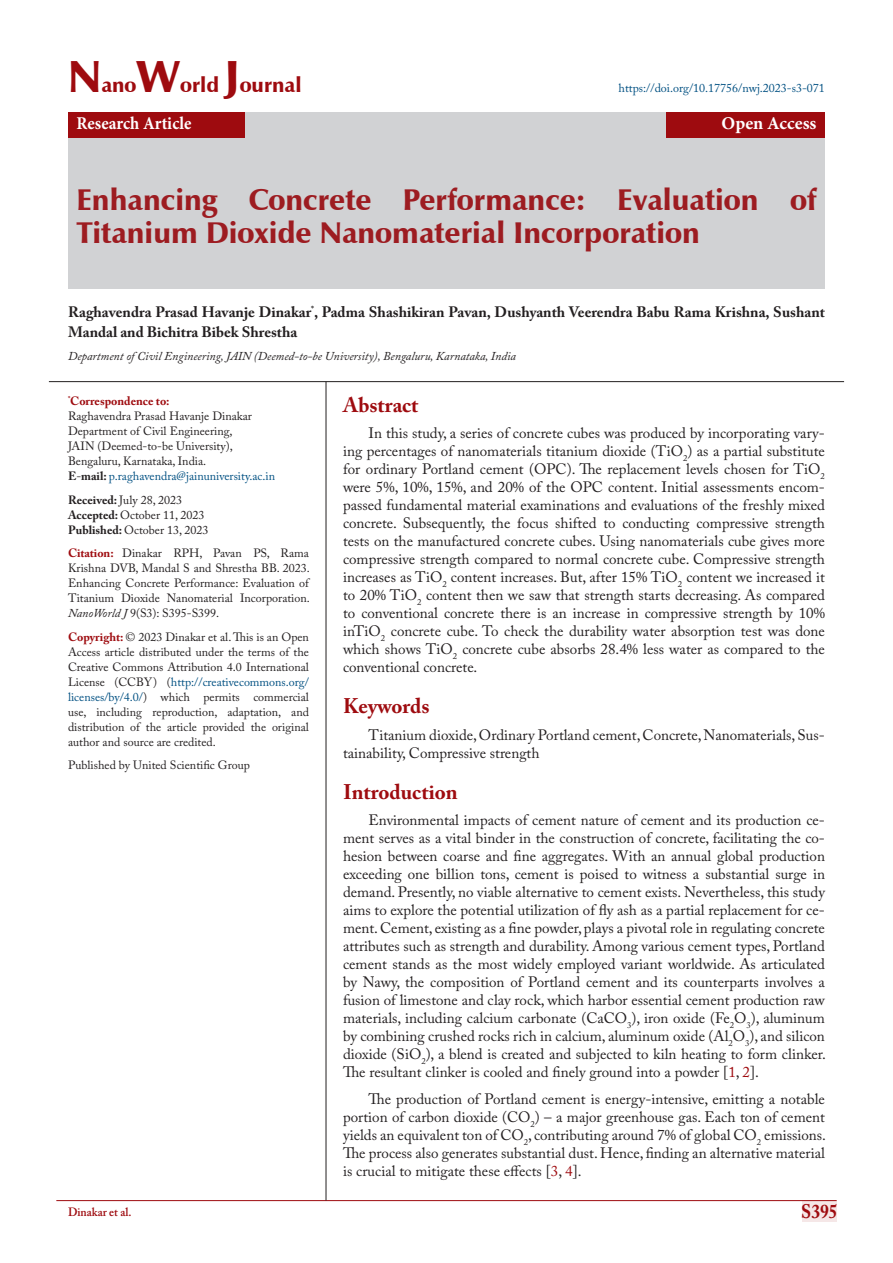
<style>
.page{position:relative;width:893px;height:1263px;background:#fff}
.page>*{position:absolute;margin:0;border:0;box-sizing:border-box;transform-origin:0 0}
.t1{font:900 30px/33px "Zapf Humanist 601 BT";color:#9d1c21}
.s8{font:700 21px "Adobe Caslon Pro";color:#9e0b0f}
.t2{font:900 21px "Zapf Humanist 601 BT";color:#9e0b0f}
.t3{font:700 19.5px "Adobe Caslon Pro";color:#9e0b0f;scale:.9 1}
.t4{font:700 18px "Minion Pro";color:#fff;scale:.93 1}
.t5{font:700 18px "Minion Pro";color:#fff}
.t6{font:15px/18px "Adobe Caslon Pro";color:#231f20;text-align:justify}
.t7{font:700 15px/19.5px "Adobe Caslon Pro";color:#231f20}
.t8{font:12px/15px "Adobe Caslon Pro";color:#231f20;text-align:justify}
.t9{font:italic 12px "Adobe Caslon Pro";color:#231f20}
.t10{font:12px "Adobe Caslon Pro";color:#005082}
.t11{font:700 12px "Adobe Caslon Pro";color:#9e0b0f}
.t12{font:600 12px "Adobe Caslon Pro";color:#9e0b0f;scale:.95 1}
.s1{font-size:45px}
.s2{font-weight:700;color:#231f20}
.s3{color:#231f20}
.s4{font-weight:700}
.s5{font-weight:700;color:#9e0b0f}
.s6{font-style:italic}
.s7{color:#005082}
.s8{color:#9e0b0f}
</style>
<div class="page">
<div style="left:802px;top:1200px;width:35px;height:21px;background:#f5e7e7"></div>
<hr style="left:56px;top:1200px;width:781px;height:1px;background:#9e0b0f">
<div style="left:68px;top:112px;width:757px;height:177px;background:#d1d2d4"></div>
<div style="left:68px;top:112px;width:177px;height:26px;background:#9e0b0f"></div>
<div style="left:666px;top:112px;width:159px;height:26px;background:#9e0b0f"></div>
<hr style="left:326px;top:382px;width:1px;height:818px;background:#231f20">
<hr style="left:49px;top:381px;width:795px;height:1px;background:#231f20">
<p class="t2" style="left:68px;top:72px;width:235px"><span class="s1">N</span>ano<span class="s1">W</span>orld <span class="s1">J</span>ournal</p>
<p class="t4" style="left:77px;top:111px;width:125px">Research Article</p>
<p class="t5" style="left:721px;top:111px;width:96px">Open Access</p>
<p class="t10" style="left:619px;top:81px;width:208px">https://doi.org/10.17756/nwj.2023-s3-071</p>
<p class="t1" style="left:77px;top:183px;width:741px">Enhancing Concrete Performance: Evaluation of<br>Titanium Dioxide Nanomaterial Incorporation</p>
<p class="t7" style="left:68px;top:302px;width:758px">Raghavendra Prasad Havanje Dinakar<sup>*</sup>, Padma Shashikiran Pavan, Dushyanth Veerendra Babu Rama Krishna, Sushant<br>Mandal and Bichitra Bibek Shrestha</p>
<p class="t9" style="left:68px;top:349px;width:449px">Department of Civil Engineering, JAIN (Deemed-to-be University), Bengaluru, Karnataka, India</p>
<p class="t11" style="left:68px;top:394px;width:103px"><sup>*</sup>Correspondence to:</p>
<p class="t8" style="left:68px;top:409px;width:185px">Raghavendra Prasad Havanje Dinakar</p>
<p class="t8" style="left:68px;top:424px;width:166px">Department of Civil Engineering,</p>
<p class="t8" style="left:68px;top:439px;width:166px">JAIN (Deemed-to-be University),</p>
<p class="t8" style="left:68px;top:454px;width:140px">Bengaluru, Karnataka, India.</p>
<p class="t10" style="left:68px;top:469px;width:209px"><span class="s2">E</span><span class="s3">-</span><span class="s2">mail:</span> p.raghavendra@jainuniversity.ac.in</p>
<p class="t8" style="left:68px;top:492px;width:142px;text-align:left"><span class="s4">Received:</span> July 28, 2023<br><span class="s4">Accepted:</span> October 11, 2023<br><span class="s4">Published:</span> October 13, 2023</p>
<p class="t8" style="left:68px;top:546px;width:243px"><span class="s5">Citation:</span> Dinakar RPH, Pavan PS, Rama Krishna DVB, Mandal S and Shrestha BB. 2023.<br>Enhancing Concrete Performance: Evaluation of Titanium Dioxide Nanomaterial Incorporation.<br><span class="s6">NanoWorld J</span> 9(S3): S395-S399.</p>
<p class="t8" style="left:68px;top:629px;width:242px"><span class="s5">Copyright:</span> © 2023 Dinakar et al. This is an Open Access article distributed under the terms of the Creative Commons Attribution 4.0 International License (CCBY) (<span class="s7">http://creativecommons.org/ licenses/by/4.0/</span>) which permits commercial use, including reproduction, adaptation, and distribution of the article provided the original author and source are credited.</p>
<p class="t8" style="left:68px;top:758px;width:183px">Published by United Scientific Group</p>
<p class="s8" style="left:343px;top:392px;width:77px">Abstract</p>
<p class="t6" style="left:343px;top:424px;width:483px;text-indent:26px">In this study, a series of concrete cubes was produced by incorporating vary&shy;ing percentages of nanomaterials titanium dioxide (TiO<sub>2</sub>) as a partial substitute for ordinary Portland cement (OPC). The replacement levels chosen for TiO<sub>2 </sub>were 5%, 10%, 15%, and 20% of the OPC content. Initial assessments encom&shy;passed fundamental material examinations and evaluations of the freshly mixed concrete. Subsequently, the focus shifted to conducting compressive strength tests on the manufactured concrete cubes. Using nanomaterials cube gives more compressive strength compared to normal concrete cube. Compressive strength increases as TiO<sub>2</sub> content increases. But, after 15% TiO<sub>2</sub> content we increased it to 20% TiO<sub>2</sub> content then we saw that strength starts decreasing. As compared to conventional concrete there is an increase in compressive strength by 10% inTiO<sub>2</sub> concrete cube. To check the durability water absorption test was done which shows TiO<sub>2</sub> concrete cube absorbs 28.4% less water as compared to the conventional concrete.</p>
<p class="s8" style="left:343px;top:694px;width:88px">Keywords</p>
<p class="t6" style="left:343px;top:726px;width:483px;text-indent:26px">Titanium dioxide, Ordinary Portland cement, Concrete, Nanomaterials, Sus&shy;tainability, Compressive strength</p>
<p class="s8" style="left:343px;top:779px;width:116px">Introduction</p>
<p class="t6" style="left:343px;top:811px;width:484px;text-indent:26px">Environmental impacts of cement nature of cement and its production ce&shy;ment serves as a vital binder in the construction of concrete, facilitating the co&shy;hesion between coarse and fine aggregates. With an annual global production exceeding one billion tons, cement is poised to witness a substantial surge in demand. Presently, no viable alternative to cement exists. Nevertheless, this study aims to explore the potential utilization of fly ash as a partial replacement for ce&shy;ment. Cement, existing as a fine powder, plays a pivotal role in regulating concrete attributes such as strength and durability. Among various cement types, Portland cement stands as the most widely employed variant worldwide. As articulated by Nawy, the composition of Portland cement and its counterparts involves a fusion of limestone and clay rock, which harbor essential cement production raw materials, including calcium carbonate (CaCO<sub>3</sub>), iron oxide (Fe<sub>2</sub>O<sub>3</sub>), aluminum by combining crushed rocks rich in calcium, aluminum oxide (Al<sub>2</sub>O<sub>3</sub>), and silicon dioxide (SiO<sub>2</sub>), a blend is created and subjected to kiln heating to form clinker.<br>The resultant clinker is cooled and finely ground into a powder [<span class="s8">1</span>, <span class="s8">2</span>].</p>
<p class="t6" style="left:343px;top:1090px;width:484px;text-indent:26px">The production of Portland cement is energy-intensive, emitting a notable portion of carbon dioxide (CO<sub>2</sub>) – a major greenhouse gas. Each ton of cement yields an equivalent ton of CO<sub>2</sub>, contributing around 7% of global CO<sub>2</sub> emissions.<br>The process also generates substantial dust. Hence, finding an alternative material is crucial to mitigate these effects [<span class="s8">3</span>, <span class="s8">4</span>].</p>
<p class="t12" style="left:68px;top:1204px;width:68px">Dinakar et al.</p>
<h3 class="t3" style="left:801px;top:1200px;width:42px">S395</h3>
</div>
